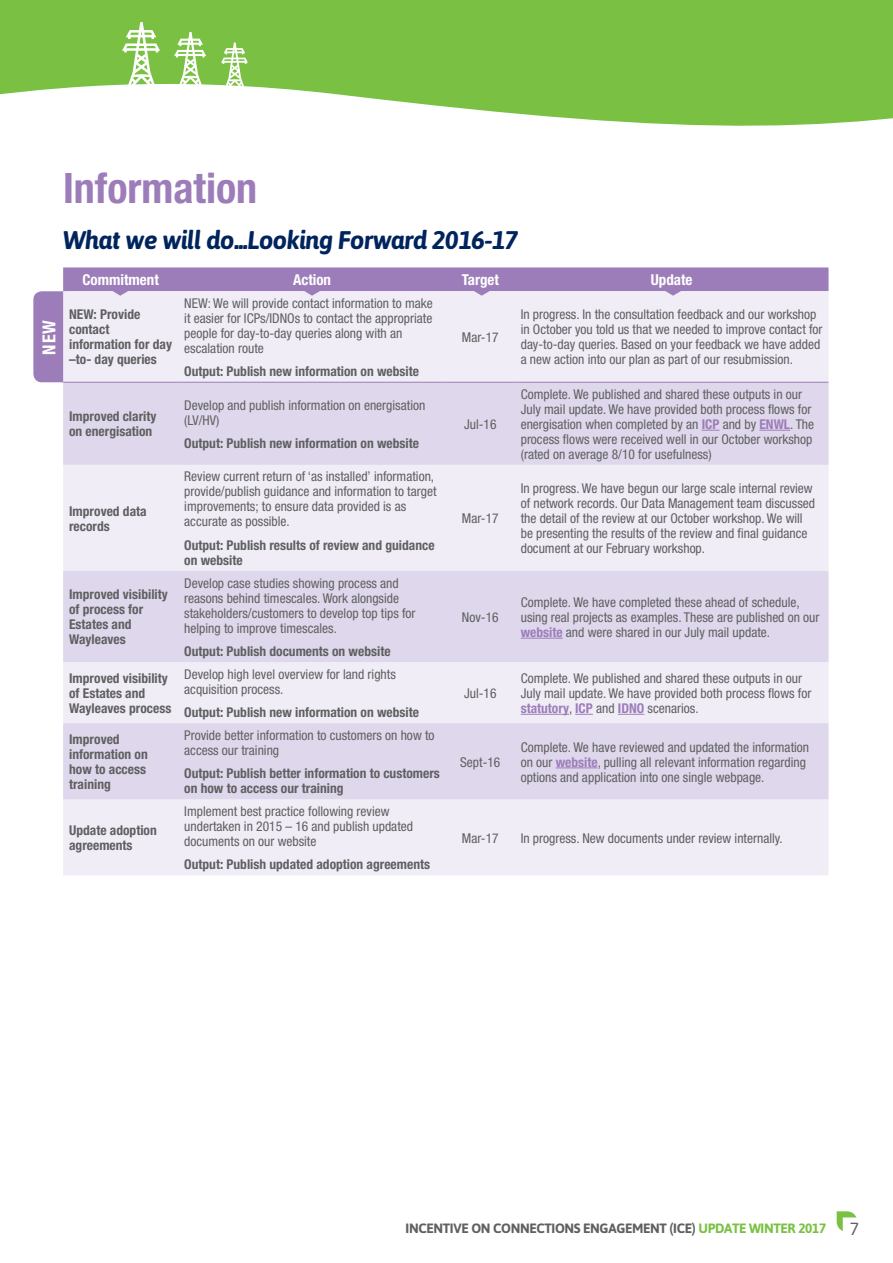
<style>
.page{position:relative;width:893px;height:1263px;background:#fff}
.page>*{position:absolute;margin:0;border:0;box-sizing:border-box;transform-origin:0 0}
.t1{font:700 condensed 42px "Helvetica Neue LT";color:#9c7db9}
.t2{font:italic 700 25.5px "Asap";letter-spacing:-.025em;color:#00245d}
.t3{font:700 condensed 18px "Helvetica Neue LT";color:#fff}
.t4{font:16.5px "Neo Tech Std";color:#5f6062}
.t5{font:700 condensed 15px "Helvetica Neue LT";color:#fff}
.t6{font:condensed 13.5px/15px "Helvetica Neue LT";color:#5f6062}
.t7{font:700 condensed 13.5px/15px "Helvetica Neue LT";color:#5f6062}
.t8{font:700 13.5px "Asap";letter-spacing:-.025em;color:#5f6062}
.s1{font-weight:700;color:#9c7db9}
.s2{color:#7ac143}
</style>
<div class="page">
<svg style="left:0;top:0;width:893px;height:126px"></svg>
<svg style="left:122px;top:22px;width:38px;height:65px"></svg>
<svg style="left:174px;top:32px;width:32px;height:55px"></svg>
<svg style="left:221px;top:42px;width:27px;height:47px"></svg>
<div style="left:33px;top:291px;width:43px;height:91px;background:#9c7db9;border-radius:9px"></div>
<div style="left:63px;top:296px;width:765px;height:579px;background:#f0edf6"></div>
<svg style="left:63px;top:383px;width:765px;height:416px;background:#e5dfef"></svg>
<hr style="left:63px;top:382px;width:115px;height:1px;background:#9c7db9">
<hr style="left:178px;top:382px;width:268px;height:1px;background:#9c7db9">
<hr style="left:446px;top:382px;width:69px;height:1px;background:#9c7db9">
<hr style="left:515px;top:382px;width:313px;height:1px;background:#9c7db9">
<svg style="left:702px;top:430px;width:17px;height:1px"></svg>
<hr style="left:759px;top:430px;width:31px;height:1px;background:#9c7db9">
<hr style="left:521px;top:638px;width:42px;height:1px;background:#9c7db9">
<hr style="left:521px;top:714px;width:48px;height:1px;background:#9c7db9">
<svg style="left:575px;top:714px;width:18px;height:1px"></svg>
<svg style="left:618px;top:714px;width:26px;height:1px"></svg>
<hr style="left:556px;top:767px;width:42px;height:1px;background:#9c7db9">
<svg style="left:63px;top:267px;width:765px;height:29px;background:#ab91c4"></svg>
<svg style="left:837px;top:1211px;width:19px;height:20px"></svg>
<h3 class="t3" style="left:38px;top:354px;width:36px;rotate:-90deg">New</h3>
<h1 class="t1" style="left:63px;top:162px;width:196px">Information</h1>
<h2 class="t2" style="left:63px;top:225px;width:457px">What we will do...Looking Forward 2016-17</h2>
<p class="t5" style="left:83px;top:271px;width:78px">Commitment</p>
<p class="t5" style="left:293px;top:271px;width:40px">Action</p>
<p class="t5" style="left:462px;top:271px;width:39px">Target</p>
<p class="t5" style="left:651px;top:271px;width:43px">Update</p>
<p class="t7" style="left:69px;top:307px;width:104px">NEW: Provide contact information for day –to- day queries</p>
<p class="t6" style="left:184px;top:295px;width:250px">NEW: We will provide contact information to make it easier for ICPs/IDNOs to contact the appropriate people for day-to-day queries along with an escalation route</p>
<p class="t7" style="left:184px;top:364px;width:236px">Output: Publish new information on website</p>
<p class="t6" style="left:521px;top:307px;width:303px">In progress. In the consultation feedback and our workshop in October you told us that we needed to improve contact for day-to-day queries. Based on your feedback we have added a new action into our plan as part of our resubmission.</p>
<p class="t6" style="left:462px;top:330px;width:38px">Mar-17</p>
<p class="t7" style="left:69px;top:409px;width:89px">Improved clarity on energisation</p>
<p class="t6" style="left:184px;top:397px;width:243px">Develop and publish information on energisation (LV/HV)</p>
<p class="t7" style="left:184px;top:436px;width:236px">Output: Publish new information on website</p>
<p class="t7" style="left:69px;top:503px;width:79px">Improved data records</p>
<p class="t6" style="left:184px;top:469px;width:254px">Review current return of ‘as installed’ information, provide/publish guidance and information to target improvements; to ensure data provided is as accurate as possible.</p>
<p class="t7" style="left:184px;top:537px;width:252px">Output: Publish results of review and guidance on website</p>
<p class="t7" style="left:69px;top:587px;width:100px">Improved visibility of process for<br>Estates and<br>Wayleaves</p>
<p class="t6" style="left:184px;top:575px;width:233px">Develop case studies showing process and reasons behind timescales. Work alongside stakeholders/customers to develop top tips for helping to improve timescales.</p>
<p class="t7" style="left:184px;top:643px;width:208px">Output: Publish documents on website</p>
<p class="t7" style="left:69px;top:670px;width:104px">Improved visibility of Estates and<br>Wayleaves process</p>
<p class="t6" style="left:184px;top:666px;width:213px">Develop high level overview for land rights acquisition process.</p>
<p class="t7" style="left:184px;top:705px;width:236px">Output: Publish new information on website</p>
<p class="t7" style="left:69px;top:731px;width:80px">Improved information on how to access training</p>
<p class="t6" style="left:184px;top:727px;width:252px">Provide better information to customers on how to access our training</p>
<p class="t7" style="left:184px;top:766px;width:257px">Output: Publish better information to customers on how to access our training</p>
<p class="t7" style="left:69px;top:823px;width:89px">Update adoption agreements</p>
<p class="t6" style="left:184px;top:803px;width:230px">Implement best practice following review undertaken in 2015 – 16 and publish updated documents on our website</p>
<p class="t7" style="left:184px;top:857px;width:247px">Output: Publish updated adoption agreements</p>
<p class="t6" style="left:464px;top:416px;width:34px">Jul-16</p>
<p class="t6" style="left:462px;top:511px;width:38px">Mar-17</p>
<p class="t6" style="left:462px;top:609px;width:38px">Nov-16</p>
<p class="t6" style="left:464px;top:685px;width:34px">Jul-16</p>
<p class="t6" style="left:460px;top:754px;width:42px">Sept-16</p>
<p class="t6" style="left:521px;top:386px;width:295px">Complete. We published and shared these outputs in our July mail update. We have provided both process flows for energisation when completed by an <span class="s1">ICP</span> and by <span class="s1">ENWL</span>. The process flows were received well in our October workshop (rated on average 8/10 for usefulness)</p>
<p class="t6" style="left:521px;top:481px;width:296px">In progress. We have begun our large scale internal review of network records. Our Data Management team discussed the detail of the review at our October workshop. We will be presenting the results of the review and final guidance document at our February workshop.</p>
<p class="t6" style="left:521px;top:594px;width:300px">Complete. We have completed these ahead of schedule, using real projects as examples. These are published on our <span class="s1">website</span> and were shared in our July mail update.</p>
<p class="t6" style="left:521px;top:671px;width:292px">Complete. We published and shared these outputs in our<br>July mail update. We have provided both process flows for <span class="s1">statutory</span>, <span class="s1">ICP</span> and <span class="s1">IDNO</span> scenarios.</p>
<p class="t6" style="left:521px;top:739px;width:290px">Complete. We have reviewed and updated the information on our <span class="s1">website</span>, pulling all relevant information regarding options and application into one single webpage.</p>
<p class="t6" style="left:462px;top:830px;width:38px">Mar-17</p>
<p class="t6" style="left:521px;top:830px;width:264px">In progress. New documents under review internally.</p>
<p class="t8" style="left:406px;top:1220px;width:422px">INCENTIVE ON CONNECTIONS ENGAGEMENT (ICE) <span class="s2">UPDATE WINTER 2017</span></p>
<p class="t4" style="left:849px;top:1218px;width:11px">7</p>
</div>
